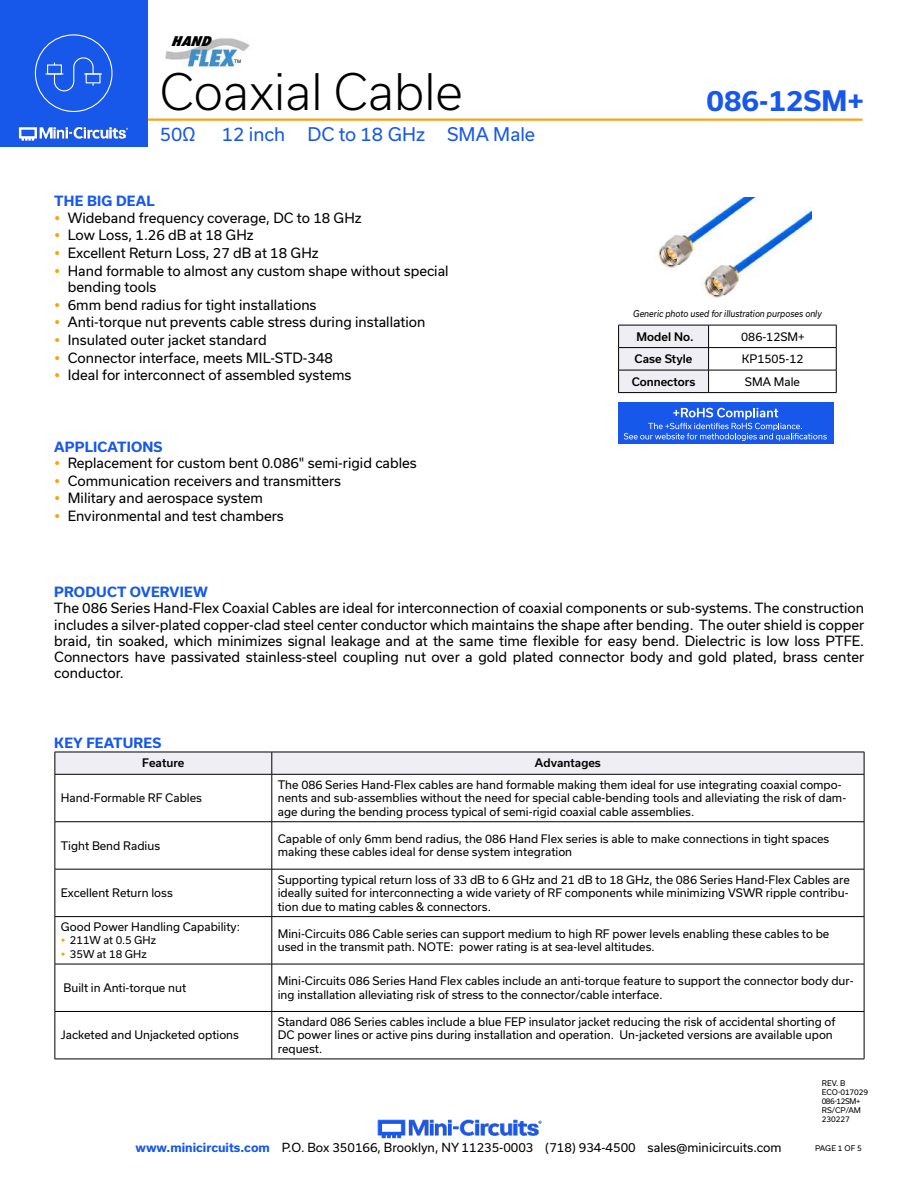
<style>
.page{position:relative;width:918px;height:1188px;background:#fff}
.page>*{position:absolute;margin:0;border:0;box-sizing:border-box;transform-origin:0 0}
.t1{font:300 48px "Usual";color:#000}
.t2{font:700 27px "Usual";color:#1758ea}
.t3{font:18px "Usual";color:#1758ea}
.t4{font:13.5px/17.7px "Usual";color:#000}
.t5{font:700 13.5px "Usual";letter-spacing:.015em;color:#1758ea}
.t6{font:italic 800 condensed 13.05px "Futura";color:#000;scale:1.21 1}
.t7{font:12px "Usual";color:#000}
.t8{font:11.25px/13.5px "Usual";color:#000}
.t9{font:500 11.25px "Usual";color:#000}
.t10{font:10.5px/14.1px "Usual";color:#000}
.t11{font:italic 9px "Usual";color:#000;scale:.9 1}
.t12{font:7.5px/9px "Usual";color:#000}
.t13{font:4.8px "Helvetica";color:#000}
.s1{font-weight:700;color:#1758ea}
</style>
<div class="page">
<img style="left:165px;top:38px;width:85px;height:30px">
<hr style="left:110px;top:118px;width:753px;height:3px;background:#f9a21a">
<div style="left:0;top:0;width:147px;height:147px;background:#1758ea"></div>
<hr style="left:917px;top:0;width:1px;height:147px;background:#1758ea">
<img style="left:18px;top:126px;width:111px;height:15px">
<div style="left:35px;top:34px;width:77px;height:78px;border:1px solid #fff;border-radius:50%"></div>
<svg style="left:46px;top:57px;width:56px;height:35px"></svg>
<img style="left:377px;top:1119px;width:165px;height:20px">
<svg style="left:55px;top:752px;width:810px;height:22px;background:#e5e5eb"></svg>
<hr style="left:55px;top:774px;width:217px;height:1px;background:#000">
<hr style="left:55px;top:774px;width:1px;height:48px;background:#000">
<hr style="left:272px;top:774px;width:592px;height:1px;background:#000">
<hr style="left:272px;top:774px;width:1px;height:48px;background:#000">
<hr style="left:864px;top:774px;width:1px;height:48px;background:#000">
<hr style="left:55px;top:821px;width:217px;height:1px;background:#000">
<hr style="left:55px;top:822px;width:1px;height:47px;background:#000">
<hr style="left:272px;top:821px;width:592px;height:1px;background:#000">
<hr style="left:272px;top:822px;width:1px;height:47px;background:#000">
<hr style="left:864px;top:822px;width:1px;height:47px;background:#000">
<hr style="left:55px;top:869px;width:217px;height:1px;background:#000">
<hr style="left:55px;top:869px;width:1px;height:47px;background:#000">
<hr style="left:272px;top:869px;width:592px;height:1px;background:#000">
<hr style="left:272px;top:869px;width:1px;height:47px;background:#000">
<hr style="left:864px;top:869px;width:1px;height:47px;background:#000">
<hr style="left:55px;top:916px;width:217px;height:1px;background:#000">
<hr style="left:55px;top:917px;width:1px;height:47px;background:#000">
<hr style="left:272px;top:916px;width:592px;height:1px;background:#000">
<hr style="left:272px;top:917px;width:1px;height:47px;background:#000">
<hr style="left:864px;top:917px;width:1px;height:47px;background:#000">
<hr style="left:55px;top:964px;width:217px;height:1px;background:#000">
<hr style="left:55px;top:964px;width:1px;height:47px;background:#000">
<hr style="left:272px;top:964px;width:592px;height:1px;background:#000">
<hr style="left:272px;top:964px;width:1px;height:47px;background:#000">
<hr style="left:864px;top:964px;width:1px;height:47px;background:#000">
<hr style="left:55px;top:1011px;width:217px;height:1px;background:#000">
<hr style="left:55px;top:1012px;width:1px;height:47px;background:#000">
<hr style="left:272px;top:1011px;width:592px;height:1px;background:#000">
<hr style="left:272px;top:1012px;width:1px;height:47px;background:#000">
<hr style="left:864px;top:1012px;width:1px;height:47px;background:#000">
<hr style="left:55px;top:1059px;width:217px;height:1px;background:#000">
<hr style="left:272px;top:1059px;width:592px;height:1px;background:#000">
<hr style="left:709px;top:325px;width:127px;height:1px;background:#000">
<hr style="left:709px;top:347px;width:127px;height:1px;background:#000">
<hr style="left:709px;top:370px;width:127px;height:1px;background:#000">
<svg style="left:618px;top:325px;width:91px;height:67px;background:#dfdfe5"></svg>
<svg style="left:836px;top:325px;width:1px;height:67px"></svg>
<hr style="left:618px;top:392px;width:91px;height:1px;background:#000">
<hr style="left:709px;top:392px;width:127px;height:1px;background:#000">
<div style="left:618px;top:402px;width:216px;height:42px;background:#1758ea"></div>
<svg style="left:624px;top:408px;width:203px;height:33px"></svg>
<img style="left:658px;top:197px;width:154px;height:101px">
<p class="t6" style="left:171px;top:34px;width:37px">HAND</p>
<p class="t13" style="left:234px;top:58px;width:8px">TM</p>
<h1 class="t1" style="left:160px;top:65px;width:305px">Coaxial Cable</h1>
<h3 class="t3" style="left:160px;top:127px;width:37px">50Ω</h3>
<h3 class="t3" style="left:222px;top:127px;width:315px">12 inch DC to 18 GHz SMA Male</h3>
<p class="t5" style="left:54px;top:195px;width:102px">THE BIG DEAL</p>
<p class="t4" style="left:68px;top:210px;width:382px">Wideband frequency coverage, DC to 18 GHz<br>Low Loss, 1.26 dB at 18 GHz<br>Excellent Return Loss, 27 dB at 18 GHz<br>Hand formable to almost any custom shape without special</p>
<p class="t4" style="left:68px;top:279px;width:359px">bending tools<br>6mm bend radius for tight installations<br>Anti-torque nut prevents cable stress during installation Insulated outer jacket standard<br>Connector interface, meets MIL-STD-348<br>Ideal for interconnect of assembled systems</p>
<p class="t5" style="left:54px;top:440px;width:110px">APPLICATIONS</p>
<p class="t4" style="left:68px;top:455px;width:351px">Replacement for custom bent 0.086" semi-rigid cables Communication receivers and transmitters<br>Military and aerospace system<br>Environmental and test chambers</p>
<h2 class="t2" style="left:707px;top:86px;width:159px">086-12SM+</h2>
<p class="t11" style="left:633px;top:310px;width:211px">Generic photo used for illustration purposes only</p>
<p class="t9" style="left:637px;top:332px;width:58px">Model No.</p>
<p class="t8" style="left:741px;top:330px;width:65px">086-12SM+</p>
<p class="t9" style="left:635px;top:354px;width:59px">Case Style</p>
<p class="t8" style="left:742px;top:353px;width:63px">KP1505-12</p>
<p class="t9" style="left:632px;top:377px;width:65px">Connectors</p>
<p class="t8" style="left:745px;top:375px;width:57px">SMA Male</p>
<p class="t5" style="left:54px;top:585px;width:155px">PRODUCT OVERVIEW</p>
<p class="t4" style="left:54px;top:601px;width:812px;line-height:16.2px;text-align:justify">The 086 Series Hand-Flex Coaxial Cables are ideal for interconnection of coaxial components or sub-systems. The construction includes a silver-plated copper-clad steel center conductor which maintains the shape after bending. The outer shield is copper braid, tin soaked, which minimizes signal leakage and at the same time flexible for easy bend. Dielectric is low loss PTFE.<br>Connectors have passivated stainless-steel coupling nut over a gold plated connector body and gold plated, brass center conductor.</p>
<p class="t5" style="left:54px;top:737px;width:108px">KEY FEATURES</p>
<p class="t9" style="left:142px;top:758px;width:44px">Feature</p>
<p class="t9" style="left:535px;top:758px;width:67px">Advantages</p>
<p class="t8" style="left:61px;top:792px;width:143px">Hand-Formable RF Cables</p>
<p class="t8" style="left:278px;top:779px;width:570px">The 086 Series Hand-Flex cables are hand formable making them ideal for use integrating coaxial compo&shy;nents and sub-assemblies without the need for special cable-bending tools and alleviating the risk of dam&shy;age during the bending process typical of semi-rigid coaxial cable assemblies.</p>
<p class="t8" style="left:61px;top:840px;width:101px">Tight Bend Radius</p>
<p class="t8" style="left:278px;top:833px;width:553px">Capable of only 6mm bend radius, the 086 Hand Flex series is able to make connections in tight spaces making these cables ideal for dense system integration</p>
<p class="t8" style="left:61px;top:887px;width:113px">Excellent Return loss</p>
<p class="t8" style="left:278px;top:873px;width:574px;text-align:justify">Supporting typical return loss of 33 dB to 6 GHz and 21 dB to 18 GHz, the 086 Series Hand-Flex Cables are ideally suited for interconnecting a wide variety of RF components while minimizing VSWR ripple contribu&shy;tion due to mating cables &amp; connectors.</p>
<p class="t8" style="left:61px;top:921px;width:181px">Good Power Handling Capability:</p>
<p class="t10" style="left:70px;top:934px;width:88px">211W at 0.5 GHz<br>35W at 18 GHz</p>
<p class="t8" style="left:278px;top:928px;width:553px">Mini-Circuits 086 Cable series can support medium to high RF power levels enabling these cables to be used in the transmit path. NOTE: power rating is at sea-level altitudes.</p>
<p class="t8" style="left:64px;top:982px;width:124px">Built in Anti-torque nut</p>
<p class="t8" style="left:278px;top:975px;width:577px">Mini-Circuits 086 Series Hand Flex cables include an anti-torque feature to support the connector body dur&shy;ing installation alleviating risk of stress to the connector/cable interface.</p>
<p class="t8" style="left:61px;top:1029px;width:180px">Jacketed and Unjacketed options</p>
<p class="t8" style="left:278px;top:1016px;width:559px">Standard 086 Series cables include a blue FEP insulator jacket reducing the risk of accidental shorting of<br>DC power lines or active pins during installation and operation. Un-jacketed versions are available upon request.</p>
<p class="t12" style="left:822px;top:1079px;width:48px">REV. B<br>ECO-017029<br>086-12SM+<br>RS/CP/AM<br>230227</p>
<p class="t7" style="left:135px;top:1143px;width:648px"><span class="s1">www.minicircuits.com</span> P.O. Box 350166, Brooklyn, NY 11235-0003 (718) 934-4500 sales@minicircuits.com</p>
<p class="t12" style="left:815px;top:1145px;width:48px">PAGE 1 OF 5</p>
</div>
